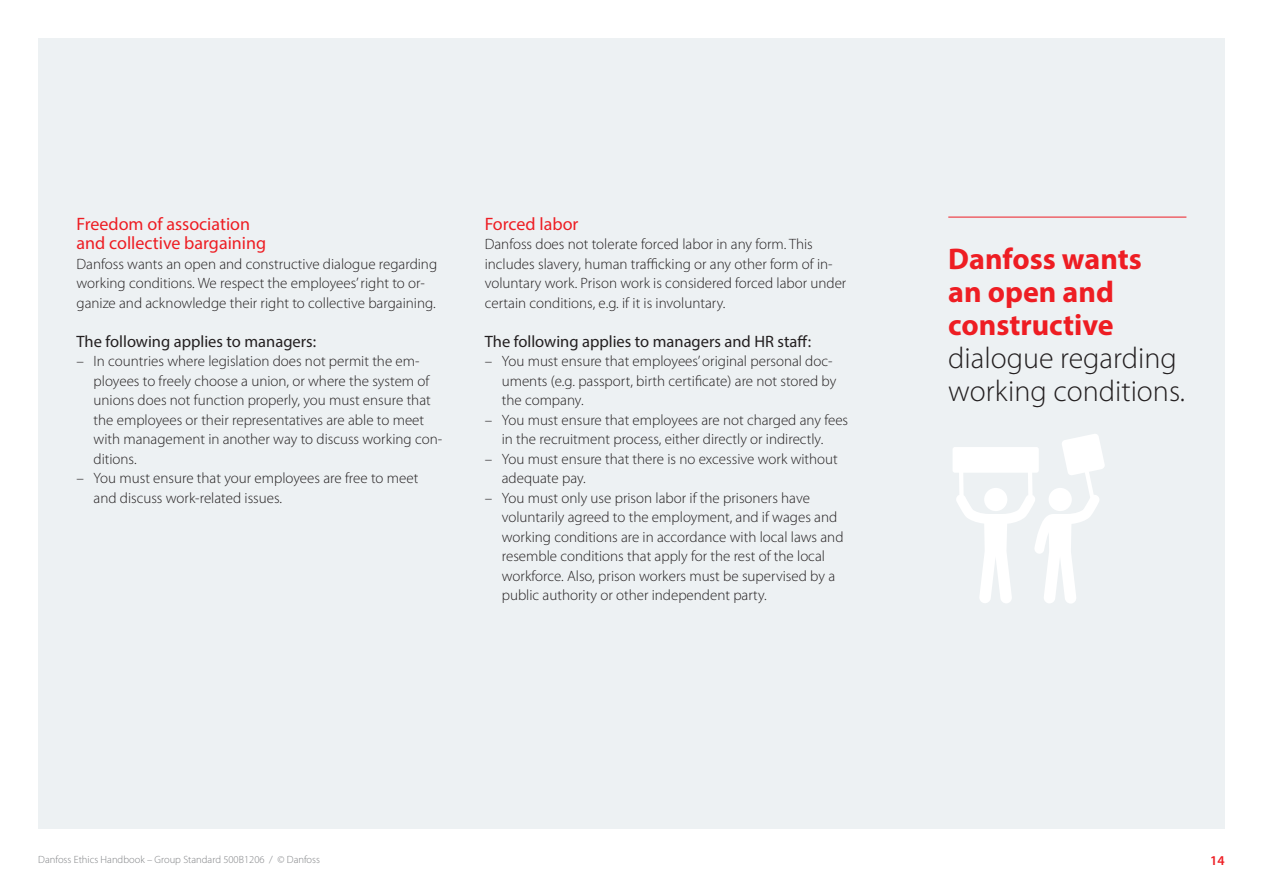
<style>
.page{position:relative;width:1263px;height:893px;background:#fff}
.page>*{position:absolute;margin:0;border:0;box-sizing:border-box;transform-origin:0 0}
.CITAT{font:300 30px/33px "Myriad Pro";color:#231f20}
.MELLEM_STOR{font:18px/19.5px "Myriad Pro";color:#ee1d23}
.MELLEM{font:16.5px "Myriad Pro";color:#231f20}
.BRØD_INDRYK{font:300 15px/19.5px "Myriad Pro";color:#231f20}
.BRØD{font:300 15px/19.5px "Myriad Pro";color:#231f20}
.Page_number{font:600 13.5px "Myriad Pro";color:#ee1d23}
.t1{font:300 10.5px "Myriad Pro";color:#808285}
.s1{font-weight:700;color:#ee1d23}
</style>
<div class="page">
<div style="left:38px;top:38px;width:1187px;height:791px;background:#edf1f3"></div>
<hr style="left:948px;top:217px;width:238px;height:1px;background:#ee1d23">
<svg style="left:953px;top:434px;width:152px;height:169px"></svg>
<p class="MELLEM_STOR" style="left:77px;top:213px;width:191px">Freedom of association and collective bargaining</p>
<p class="BRØD" style="left:77px;top:254px;width:362px">Danfoss wants an open and constructive dialogue regarding working conditions. We respect the employees’ right to or&shy;ganize and acknowledge their right to collective bargaining.</p>
<p class="MELLEM" style="left:77px;top:331px;width:241px">The following applies to managers:</p>
<p class="BRØD_INDRYK" style="left:94px;top:352px;width:350px;text-indent:-17px">– In countries where legislation does not permit the em&shy;ployees to freely choose a union, or where the system of unions does not function properly, you must ensure that the employees or their representatives are able to meet with management in another way to discuss working con&shy;ditions.</p>
<p class="BRØD_INDRYK" style="left:94px;top:469px;width:326px;text-indent:-17px">– You must ensure that your employees are free to meet and discuss work-related issues.</p>
<p class="MELLEM_STOR" style="left:485px;top:213px;width:95px">Forced labor</p>
<p class="BRØD" style="left:485px;top:235px;width:363px">Danfoss does not tolerate forced labor in any form. This includes slavery, human trafficking or any other form of in&shy;voluntary work. Prison work is considered forced labor under certain conditions, e.g. if it is involuntary.</p>
<p class="MELLEM" style="left:485px;top:331px;width:328px">The following applies to managers and HR staff:</p>
<p class="BRØD_INDRYK" style="left:502px;top:352px;width:336px;text-indent:-17px">– You must ensure that employees’ original personal doc&shy;uments (e.g. passport, birth certificate) are not stored by the company.</p>
<p class="BRØD_INDRYK" style="left:485px;top:410px;width:365px;text-align:center">– You must ensure that employees are not charged any fees in the recruitment process, either directly or indirectly.</p>
<p class="BRØD_INDRYK" style="left:502px;top:449px;width:338px;text-indent:-17px">– You must ensure that there is no excessive work without adequate pay.</p>
<p class="BRØD_INDRYK" style="left:502px;top:488px;width:343px;text-indent:-17px">– You must only use prison labor if the prisoners have voluntarily agreed to the employment, and if wages and working conditions are in accordance with local laws and resemble conditions that apply for the rest of the local workforce. Also, prison workers must be supervised by a public authority or other independent party.</p>
<p class="CITAT" style="left:948px;top:243px;width:238px"><span class="s1">Danfoss wants<br>an open and constructive </span>dialogue regarding working conditions.</p>
<p class="t1" style="left:38px;top:853px;width:283px">Danfoss Ethics Handbook – Group Standard 500B1206 / © Danfoss</p>
<p class="Page_number" style="left:1210px;top:852px;width:16px">14</p>
</div>
